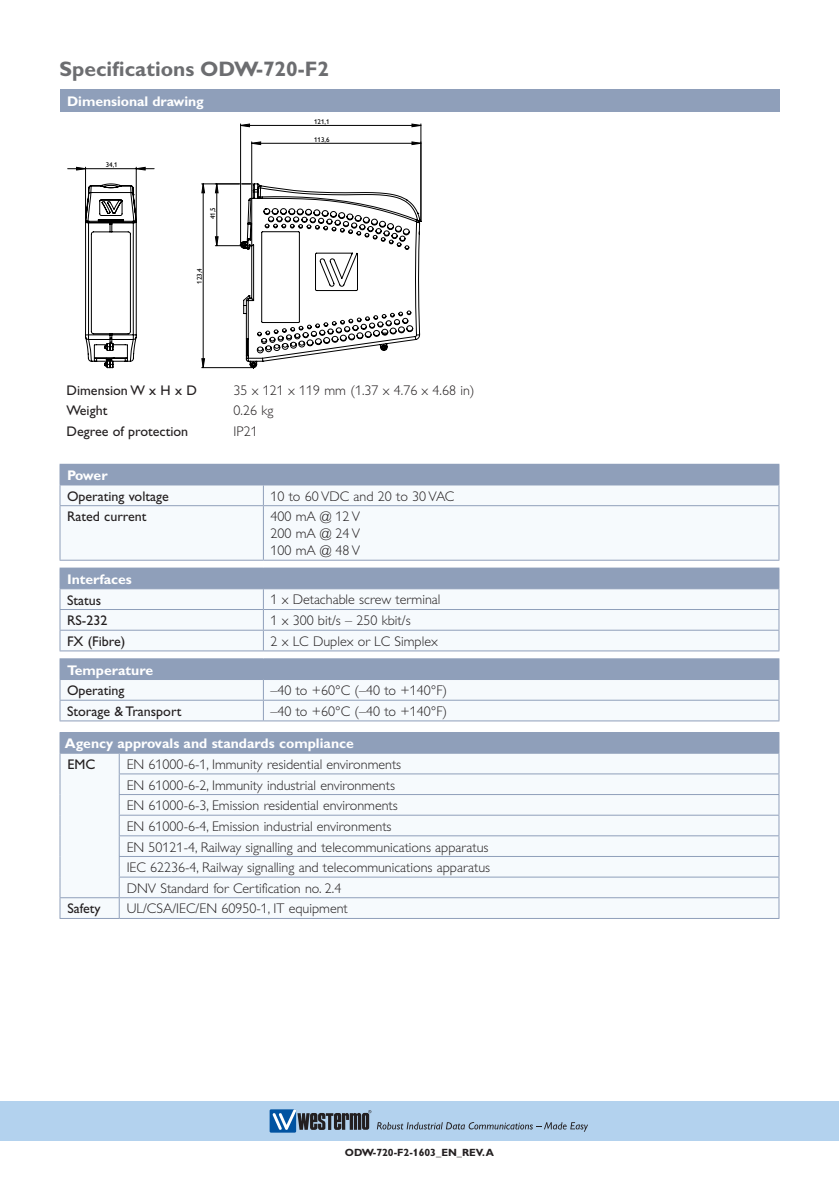
<style>
.page{position:relative;width:839px;height:1186px;background:#fff}
.page>*{position:absolute;margin:0;border:0;box-sizing:border-box;transform-origin:0 0}
.Rubbe_Specifications{font:700 21px "Gill Alt One Mod";color:#6c6d70}
.Bildtext{font:300 14px/17px "Gill Alt One Mod";color:#231f20;text-align:justify}
.Bildtext-2{font:14px "Gill Alt One Mod";color:#231f20}
.Tabellrubrik{font:700 14px "Gill Alt One Mod";color:#fff}
.Bildtext-3{font:700 14px "Gill Alt One Mod";color:#fff}
.TekniskaDataRubriker{font:700 14px "Gill Alt One Mod";letter-spacing:-.005em;color:#fff}
.t1{font:700 10.5px "Gill Alt One Mod";color:#231f20}
.t2{font:7px "Gill Alt One Mod";color:#000}
</style>
<div class="page">
<div style="left:0;top:1101px;width:838px;height:40px;background:#b3d2ee"></div>
<div style="left:269px;top:1109px;width:27px;height:23px;background:#0153a1"></div>
<svg style="left:272px;top:1109px;width:99px;height:21px"></svg>
<svg style="left:377px;top:1122px;width:211px;height:9px"></svg>
<div style="left:60px;top:89px;width:719px;height:23px;background:#8f9fba"></div>
<div style="left:60px;top:464px;width:718px;height:21px;background:#8f9fba"></div>
<div style="left:61px;top:485px;width:717px;height:75px;background:#f6fafd"></div>
<hr style="left:263px;top:464px;width:516px;height:1px;background:#8f9fba">
<svg style="left:60px;top:485px;width:1px;height:20px"></svg>
<svg style="left:263px;top:485px;width:1px;height:20px"></svg>
<svg style="left:778px;top:465px;width:1px;height:40px"></svg>
<hr style="left:60px;top:505px;width:203px;height:1px;background:#8f9fba">
<hr style="left:60px;top:506px;width:1px;height:54px;background:#8f9fba">
<hr style="left:263px;top:505px;width:516px;height:1px;background:#8f9fba">
<hr style="left:263px;top:506px;width:1px;height:54px;background:#8f9fba">
<hr style="left:778px;top:506px;width:1px;height:54px;background:#8f9fba">
<hr style="left:60px;top:560px;width:203px;height:1px;background:#8f9fba">
<hr style="left:263px;top:560px;width:516px;height:1px;background:#8f9fba">
<div style="left:60px;top:568px;width:718px;height:21px;background:#8f9fba"></div>
<div style="left:61px;top:589px;width:717px;height:61px;background:#f6fafd"></div>
<hr style="left:60px;top:567px;width:203px;height:1px;background:#8f9fba">
<hr style="left:263px;top:567px;width:516px;height:1px;background:#8f9fba">
<hr style="left:60px;top:609px;width:203px;height:1px;background:#8f9fba">
<hr style="left:263px;top:609px;width:516px;height:1px;background:#8f9fba">
<hr style="left:60px;top:630px;width:203px;height:1px;background:#8f9fba">
<svg style="left:60px;top:589px;width:1px;height:61px"></svg>
<hr style="left:263px;top:630px;width:516px;height:1px;background:#8f9fba">
<svg style="left:263px;top:589px;width:1px;height:61px"></svg>
<svg style="left:778px;top:568px;width:1px;height:82px"></svg>
<hr style="left:60px;top:650px;width:203px;height:1px;background:#8f9fba">
<hr style="left:263px;top:650px;width:516px;height:1px;background:#8f9fba">
<hr style="left:60px;top:658px;width:203px;height:1px;background:#8f9fba">
<hr style="left:263px;top:658px;width:516px;height:1px;background:#8f9fba">
<svg style="left:60px;top:659px;width:719px;height:61px"></svg>
<hr style="left:60px;top:720px;width:203px;height:1px;background:#8f9fba">
<hr style="left:263px;top:720px;width:516px;height:1px;background:#8f9fba">
<div style="left:60px;top:732px;width:718px;height:21px;background:#8f9fba"></div>
<div style="left:61px;top:754px;width:717px;height:164px;background:#f6fafd"></div>
<hr style="left:119px;top:773px;width:660px;height:1px;background:#8f9fba">
<hr style="left:119px;top:794px;width:660px;height:1px;background:#8f9fba">
<hr style="left:119px;top:814px;width:660px;height:1px;background:#8f9fba">
<hr style="left:119px;top:835px;width:660px;height:1px;background:#8f9fba">
<hr style="left:119px;top:856px;width:660px;height:1px;background:#8f9fba">
<hr style="left:119px;top:876px;width:660px;height:1px;background:#8f9fba">
<hr style="left:119px;top:897px;width:660px;height:1px;background:#8f9fba">
<hr style="left:119px;top:918px;width:660px;height:1px;background:#8f9fba">
<hr style="left:119px;top:732px;width:660px;height:1px;background:#8f9fba">
<svg style="left:778px;top:733px;width:1px;height:185px"></svg>
<hr style="left:119px;top:753px;width:660px;height:1px;background:#8f9fba">
<hr style="left:60px;top:753px;width:59px;height:1px;background:#8f9fba">
<hr style="left:60px;top:897px;width:59px;height:1px;background:#8f9fba">
<svg style="left:60px;top:753px;width:1px;height:165px"></svg>
<hr style="left:60px;top:918px;width:59px;height:1px;background:#8f9fba">
<svg style="left:119px;top:753px;width:1px;height:165px"></svg>
<hr style="left:240px;top:124px;width:1px;height:119px;background:#000">
<hr style="left:420px;top:124px;width:1px;height:96px;background:#000">
<hr style="left:251px;top:142px;width:1px;height:102px;background:#000">
<hr style="left:136px;top:167px;width:1px;height:53px;background:#000">
<hr style="left:85px;top:167px;width:1px;height:53px;background:#000">
<svg style="left:240px;top:124px;width:181px;height:3px"></svg>
<svg style="left:251px;top:142px;width:170px;height:3px"></svg>
<svg style="left:68px;top:167px;width:86px;height:3px"></svg>
<svg style="left:85px;top:184px;width:52px;height:184px"></svg>
<svg style="left:201px;top:183px;width:220px;height:186px"></svg>
<p class="Rubbe_Specifications" style="left:60px;top:57px;width:271px">Specifications ODW-720-F2</p>
<p class="TekniskaDataRubriker" style="left:67px;top:93px;width:138px">Dimensional drawing</p>
<p class="t2" style="left:314px;top:118px;width:17px">121,1</p>
<p class="t2" style="left:106px;top:161px;width:13px">34,1</p>
<p class="t2" style="left:209px;top:219px;width:13px;rotate:-90deg">41,5</p>
<p class="t2" style="left:195px;top:283px;width:17px;rotate:-90deg">123,4</p>
<p class="t2" style="left:314px;top:136px;width:17px">113,6</p>
<p class="Bildtext-2" style="left:67px;top:382px;width:132px">Dimension W x H x D</p>
<p class="Bildtext" style="left:233px;top:381px;width:242px">35 x 121 x 119 mm (1.37 x 4.76 x 4.68 in)</p>
<p class="Bildtext-2" style="left:67px;top:403px;width:42px">Weight</p>
<p class="Bildtext" style="left:233px;top:402px;width:41px">0.26 kg</p>
<p class="Bildtext-2" style="left:67px;top:423px;width:123px">Degree of protection</p>
<p class="Bildtext" style="left:233px;top:423px;width:26px">IP21</p>
<p class="Bildtext-3" style="left:67px;top:467px;width:42px">Power</p>
<p class="Bildtext-2" style="left:67px;top:488px;width:103px">Operating voltage</p>
<p class="Bildtext" style="left:270px;top:487px;width:185px">10 to 60 VDC and 20 to 30 VAC</p>
<p class="Bildtext-2" style="left:67px;top:509px;width:81px">Rated current</p>
<p class="Bildtext" style="left:270px;top:508px;width:91px">400 mA @ 12 V 200 mA @ 24 V 100 mA @ 48 V</p>
<p class="Bildtext-3" style="left:67px;top:571px;width:66px">Interfaces</p>
<p class="Bildtext-2" style="left:67px;top:592px;width:36px">Status</p>
<p class="Bildtext" style="left:270px;top:591px;width:171px">1 x Detachable screw terminal</p>
<p class="Bildtext-2" style="left:67px;top:613px;width:42px">RS-232</p>
<p class="Bildtext" style="left:270px;top:612px;width:142px">1 x 300 bit/s – 250 kbit/s</p>
<p class="Bildtext-2" style="left:67px;top:633px;width:60px">FX (Fibre)</p>
<p class="Bildtext" style="left:270px;top:633px;width:169px">2 x LC Duplex or LC Simplex</p>
<p class="Bildtext-3" style="left:67px;top:662px;width:88px">Temperature</p>
<p class="Bildtext-2" style="left:67px;top:683px;width:59px">Operating</p>
<p class="Bildtext" style="left:270px;top:682px;width:178px">–40 to +60°C (–40 to +140°F)</p>
<p class="Bildtext-2" style="left:67px;top:703px;width:116px">Storage &amp; Transport</p>
<p class="Bildtext" style="left:270px;top:703px;width:178px">–40 to +60°C (–40 to +140°F)</p>
<p class="Tabellrubrik" style="left:65px;top:735px;width:290px">Agency approvals and standards compliance</p>
<p class="Bildtext-2" style="left:67px;top:756px;width:29px">EMC</p>
<p class="Bildtext" style="left:127px;top:756px;width:276px">EN 61000-6-1, Immunity residential environments</p>
<p class="Bildtext" style="left:127px;top:776px;width:270px">EN 61000-6-2, Immunity industrial environments</p>
<p class="Bildtext" style="left:127px;top:797px;width:272px">EN 61000-6-3, Emission residential environments</p>
<p class="Bildtext" style="left:127px;top:817px;width:266px">EN 61000-6-4, Emission industrial environments</p>
<p class="Bildtext" style="left:127px;top:838px;width:363px">EN 50121-4, Railway signalling and telecommunications apparatus</p>
<p class="Bildtext" style="left:127px;top:859px;width:365px">IEC 62236-4, Railway signalling and telecommunications apparatus</p>
<p class="Bildtext" style="left:127px;top:879px;width:216px">DNV Standard for Certification no. 2.4</p>
<p class="Bildtext-2" style="left:67px;top:901px;width:35px">Safety</p>
<p class="Bildtext" style="left:127px;top:900px;width:223px">UL/CSA/IEC/EN 60950-1, IT equipment</p>
<p class="t1" style="left:345px;top:1146px;width:150px">ODW-720-F2-1603_EN_REV. A</p>
</div>
